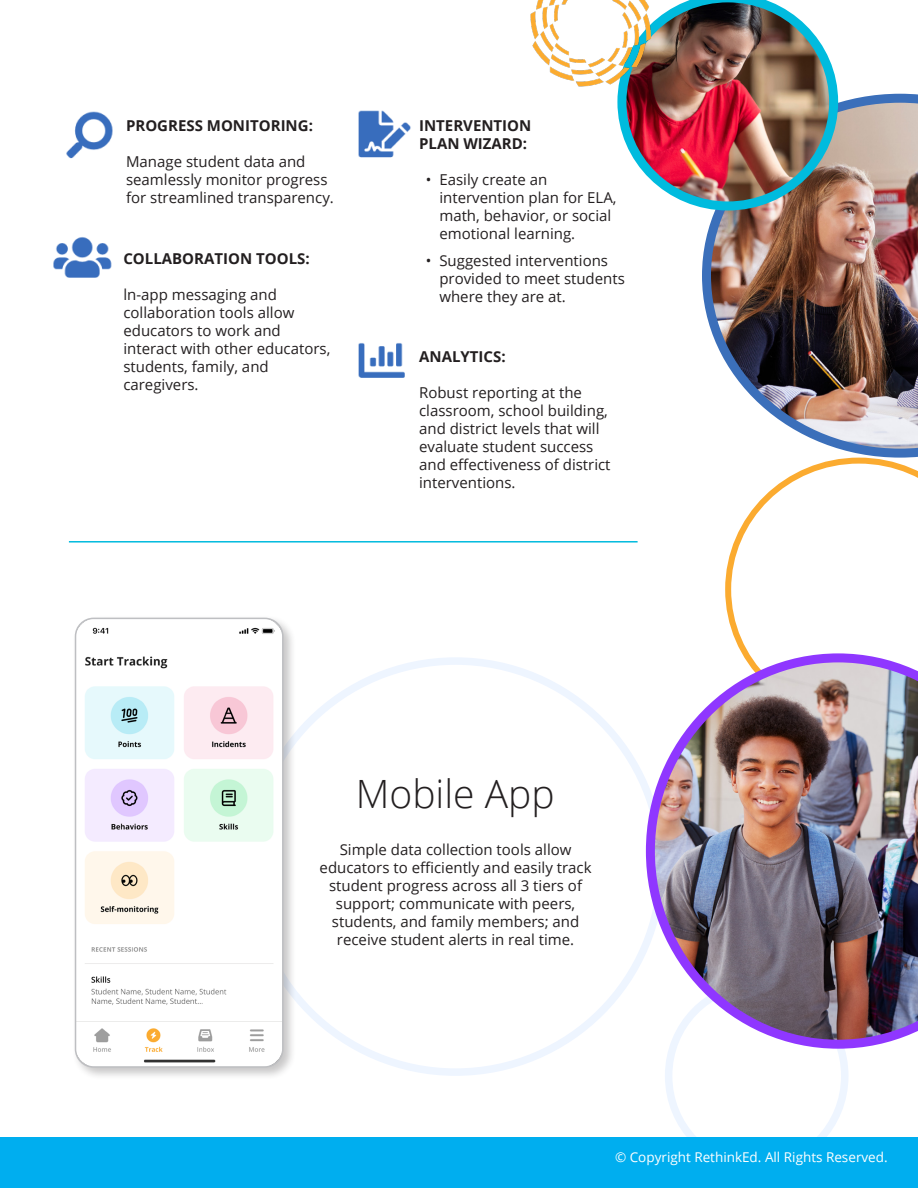
<style>
.page{position:relative;width:918px;height:1188px;background:#fff}
.page>*{position:absolute;margin:0;border:0;box-sizing:border-box;transform-origin:0 0}
.t1{font:300 39px "Open Sans";color:#231f20}
.t2{font:15px/18px "Open Sans";color:#231f20}
.t3{font:700 15px "Open Sans";color:#231f20}
.t4{font:13.5px "Open Sans";color:#fff}
</style>
<div class="page">
<div style="left:665px;top:981px;width:184px;height:189px;border:8px solid #eef5ff;border-radius:50%"></div>
<svg style="left:725px;top:458px;width:193px;height:195px"></svg>
<div style="left:0;top:1138px;width:918px;height:50px;background:#00aeef"></div>
<img style="left:39px;top:214px;width:88px;height:89px;border-radius:44px">
<img style="left:51px;top:88px;width:88px;height:88px;border-radius:44px">
<img style="left:333px;top:87px;width:88px;height:88px;border-radius:44px">
<img style="left:337px;top:314px;width:88px;height:88px;border-radius:44px">
<img style="left:646px;top:653px;width:272px;height:396px">
<hr style="left:69px;top:541px;width:569px;height:2px;background:#00bbde">
<img style="left:702px;top:94px;width:216px;height:364px">
<img style="left:617px;top:0;width:221px;height:210px">
<img style="left:530px;top:0;width:132px;height:98px">
<div style="left:72px;top:615px;width:224px;height:465px;background:#231f20;opacity:.25"></div>
<img style="left:76px;top:618px;width:207px;height:449px">
<div style="left:75px;top:618px;width:209px;height:450px;border:2px solid #bebfc2;border-radius:18px"></div>
<p class="t3" style="left:126px;top:115px;width:188px">PROGRESS MONITORING:</p>
<p class="t2" style="left:126px;top:152px;width:209px">Manage student data and seamlessly monitor progress for streamlined transparency.</p>
<p class="t3" style="left:123px;top:248px;width:188px">COLLABORATION TOOLS:</p>
<p class="t2" style="left:123px;top:285px;width:208px">ln-app messaging and collaboration tools allow educators to work and interact with other educators, students, family, and caregivers.</p>
<p class="t3" style="left:419px;top:115px;width:114px">INTERVENTION</p>
<p class="t3" style="left:419px;top:133px;width:110px">PLAN WIZARD:</p>
<p class="t2" style="left:439px;top:170px;width:179px;text-indent:-14px">• Easily create an intervention plan for ELA, math, behavior, or social emotional learning.</p>
<p class="t2" style="left:439px;top:251px;width:187px;text-indent:-14px">• Suggested interventions provided to meet students where they are at.</p>
<p class="t3" style="left:419px;top:346px;width:88px">ANALYTICS:</p>
<p class="t2" style="left:419px;top:383px;width:193px">Robust reporting at the classroom, school building, and district levels that will evaluate student success and effectiveness of district interventions.</p>
<p class="t1" style="left:356px;top:768px;width:200px">Mobile App</p>
<p class="t2" style="left:320px;top:840px;width:273px;text-align:center">Simple data collection tools allow educators to efficiently and easily track student progress across all 3 tiers of support; communicate with peers, students, and family members; and receive student alerts in real time.</p>
<p class="t4" style="left:615px;top:1148px;width:274px">© Copyright RethinkEd. All Rights Reserved.</p>
</div>
